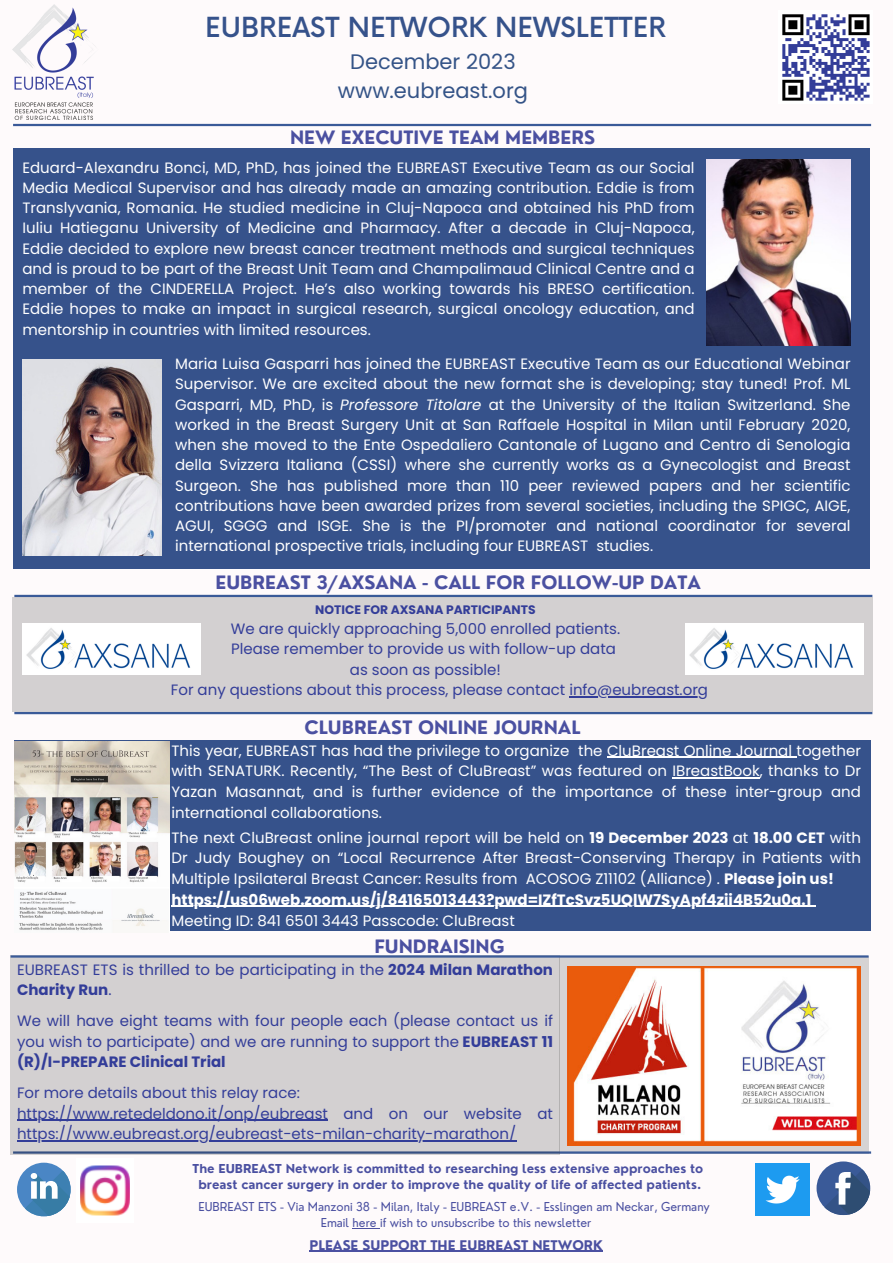
<style>
.page{position:relative;width:893px;height:1264px;background:#fff}
.page>*{position:absolute;margin:0;border:0;box-sizing:border-box;transform-origin:0 0}
.t1{font:500 27px "Now";color:#36528b}
.t2{font:21px "Poppins";color:#345387}
.t3{font:700 18px "Nourd";color:#4b50a1}
.t4{font:15px/20.2px "Poppins";color:#fff;text-align:justify}
.t5{font:15px/20.5px "Poppins";color:#333d99}
.t6{font:700 15px "Poppins";color:#fff}
.t7{font:700 12.9px "Nourd";color:#4b50a1}
.t8{font:700 12.3px "Poppins";color:#333d99}
.t9{font:700 12px "Nourd";color:#4b50a1}
.t10{font:12px "Nourd";color:#4b50a1}
.s1{font-style:italic}
.s2{font-weight:700}
</style>
<div class="page">
<div style="left:0;top:0;width:892px;height:1262px;background:#fefafb"></div>
<div style="left:816px;top:1161px;width:54px;height:53px;background:#3a5a98;border-radius:50%"></div>
<svg style="left:824px;top:1169px;width:47px;height:47px"></svg>
<div style="left:17px;top:1162px;width:54px;height:54px;background:#4a86c5;border-radius:50%"></div>
<svg style="left:25px;top:1170px;width:46px;height:47px"></svg>
<img style="left:756px;top:1163px;width:53px;height:52px">
<hr style="left:13px;top:124px;width:858px;height:2px;background:#3a5a98">
<img style="left:80px;top:1165px;width:50px;height:51px">
<div style="left:13px;top:149px;width:856px;height:420px;background:#36528b"></div>
<div style="left:11px;top:957px;width:857px;height:197px;background:#d3d0d1"></div>
<hr style="left:13px;top:1151px;width:858px;height:2px;background:#3a5a98">
<img style="left:706px;top:160px;width:144px;height:185px">
<div style="left:14px;top:740px;width:857px;height:191px;background:#36528b"></div>
<img style="left:567px;top:966px;width:293px;height:179px">
<hr style="left:11px;top:955px;width:857px;height:2px;background:#3a5a98">
<img style="left:13px;top:4px;width:81px;height:115px">
<img style="left:782px;top:14px;width:88px;height:87px">
<img style="left:15px;top:741px;width:155px;height:190px">
<img style="left:22px;top:359px;width:140px;height:197px">
<div style="left:13px;top:597px;width:859px;height:114px;background:#d3d0d1"></div>
<hr style="left:14px;top:712px;width:858px;height:2px;background:#3a5a98">
<hr style="left:14px;top:595px;width:858px;height:2px;background:#3a5a98">
<hr style="left:569px;top:696px;width:139px;height:1px;background:#333d99">
<img style="left:23px;top:623px;width:177px;height:52px">
<hr style="left:309px;top:1250px;width:294px;height:1px;background:#4b50a1">
<hr style="left:17px;top:1119px;width:311px;height:1px;background:#333d99">
<hr style="left:17px;top:1140px;width:499px;height:1px;background:#333d99">
<hr style="left:607px;top:756px;width:189px;height:1px;background:#fff">
<hr style="left:672px;top:777px;width:87px;height:1px;background:#fff">
<hr style="left:171px;top:905px;width:640px;height:1px;background:#fff">
<img style="left:685px;top:623px;width:178px;height:52px">
<p class="t1" style="left:205px;top:12px;width:462px">EUBREAST NETWORK NEWSLETTER</p>
<p class="t2" style="left:350px;top:47px;width:167px">December 2023</p>
<p class="t2" style="left:338px;top:76px;width:191px">www.eubreast.org</p>
<p class="t3" style="left:290px;top:126px;width:307px">NEW EXECUTIVE TEAM MEMBERS</p>
<p class="t4" style="left:22px;top:157px;width:673px">Eduard-Alexandru Bonci, MD, PhD, has joined the EUBREAST Executive Team as our Social Media Medical Supervisor and has already made an amazing contribution. Eddie is from Translyvania, Romania. He studied medicine in Cluj-Napoca and obtained his PhD from Iuliu Hatieganu University of Medicine and Pharmacy. After a decade in Cluj-Napoca, Eddie decided to explore new breast cancer treatment methods and surgical techniques and is proud to be part of the Breast Unit Team and Champalimaud Clinical Centre and a member of the CINDERELLA Project. He’s also working towards his BRESO certification.<br>Eddie hopes to make an impact in surgical research, surgical oncology education, and mentorship in countries with limited resources.</p>
<p class="t4" style="left:175px;top:354px;width:677px">Maria Luisa Gasparri has joined the EUBREAST Executive Team as our Educational Webinar Supervisor. We are excited about the new format she is developing; stay tuned! Prof. ML Gasparri, MD, PhD, is <span class="s1">Professore Titolare</span> at the University of the Italian Switzerland. She worked in the Breast Surgery Unit at San Raffaele Hospital in Milan until February 2020, when she moved to the Ente Ospedaliero Cantonale of Lugano and Centro di Senologia della Svizzera Italiana (CSSI) where she currently works as a Gynecologist and Breast Surgeon. She has published more than 110 peer reviewed papers and her scientific contributions have been awarded prizes from several societies, including the SPIGC, AIGE, AGUI, SGGG and ISGE. She is the PI/promoter and national coordinator for several international prospective trials, including four EUBREAST studies.</p>
<p class="t3" style="left:215px;top:570px;width:487px">EUBREAST 3/AXSANA - CALL FOR FOLLOW-UP DATA</p>
<p class="t8" style="left:315px;top:601px;width:222px">NOTICE FOR AXSANA PARTICIPANTS</p>
<p class="t5" style="left:231px;top:618px;width:391px">We are quickly approaching 5,000 enrolled patients.</p>
<p class="t5" style="left:231px;top:639px;width:386px">Please remember to provide us with follow-up data</p>
<p class="t5" style="left:350px;top:659px;width:153px">as soon as possible!</p>
<p class="t5" style="left:171px;top:679px;width:538px">For any questions about this process, please contact info@eubreast.org</p>
<p class="t3" style="left:304px;top:715px;width:277px">CLUBREAST ONLINE JOURNAL</p>
<p class="t4" style="left:171px;top:740px;width:691px;line-height:20.7px">This year, EUBREAST has had the privilege to organize the CluBreast Online Journal together with SENATURK. Recently, “The Best of CluBreast” was featured on IBreastBook, thanks to Dr Yazan Masannat, and is further evidence of the importance of these inter-group and international collaborations.</p>
<p class="t4" style="left:171px;top:827px;width:691px;line-height:20.7px">The next CluBreast online journal report will be held on <span class="s2">19 December 2023</span> at <span class="s2">18.00 CET</span> with Dr Judy Boughey on “Local Recurrence After Breast-Conserving Therapy in Patients with Multiple Ipsilateral Breast Cancer: Results from ACOSOG Z11102 (Alliance) . <span class="s2">Please join us!</span></p>
<p class="t6" style="left:171px;top:889px;width:641px">https://us06web.zoom.us/j/84165013443?pwd=IZfTcSvz5UQlW7SyApf4zii4B52u0a.1</p>
<p class="t4" style="left:171px;top:910px;width:345px">Meeting ID: 841 6501 3443 Passcode: CluBreast</p>
<p class="t3" style="left:374px;top:934px;width:132px">FUNDRAISING</p>
<p class="t5" style="left:17px;top:959px;width:537px">EUBREAST ETS is thrilled to be participating in the <span class="s2">2024 Milan Marathon<br>Charity Run</span>.</p>
<p class="t5" style="left:17px;top:1010px;width:537px;text-align:justify">We will have eight teams with four people each (please contact us if you wish to participate) and we are running to support the <span class="s2">EUBREAST 11 (R)/I-PREPARE Clinical Trial</span></p>
<p class="t5" style="left:17px;top:1082px;width:284px">For more details about this relay race:</p>
<p class="t5" style="left:17px;top:1102px;width:537px">https://www.retedeldono.it/onp/eubreast and on our website at https://www.eubreast.org/eubreast-ets-milan-charity-marathon/</p>
<p class="t9" style="left:192px;top:1160px;width:512px">The EUBREAST Network is committed to researching less extensive approaches to</p>
<p class="t9" style="left:198px;top:1176px;width:504px">breast cancer surgery in order to improve the quality of life of affected patients.</p>
<p class="t10" style="left:198px;top:1199px;width:513px">EUBREAST ETS - Via Manzoni 38 - Milan, Italy - EUBREAST e.V. - Esslingen am Neckar, Germany</p>
<p class="t10" style="left:321px;top:1214px;width:272px">Email here if wish to unsubscribe to this newsletter</p>
<p class="t7" style="left:309px;top:1236px;width:294px">PLEASE SUPPORT THE EUBREAST NETWORK</p>
</div>
